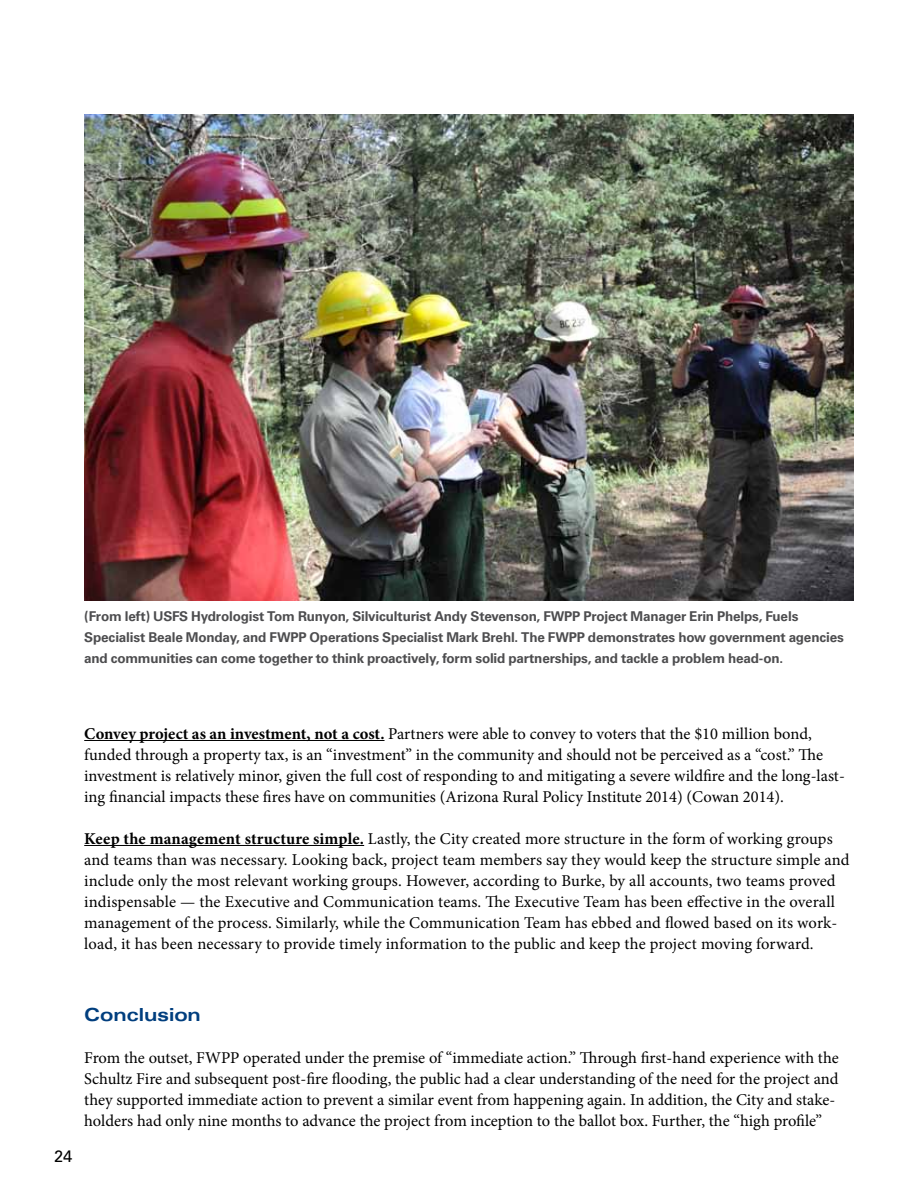
<style>
.page{position:relative;width:918px;height:1188px;background:#fff}
.page>*{position:absolute;margin:0;border:0;box-sizing:border-box;transform-origin:0 0}
.t1{font:700 expanded 18px "Univers";letter-spacing:-.005em;color:#003e7e}
.t2{font:16.5px/21px "Minion Pro";color:#000}
.t3{font:16.5px "Univers";color:#000}
.t4{font:700 13.5px/21px "Univers";letter-spacing:-.015em;color:#4d4d4f}
.s1{font-weight:700}
</style>
<div class="page">
<hr style="left:84px;top:740px;width:301px;height:1px;background:#000">
<hr style="left:84px;top:845px;width:280px;height:1px;background:#000">
<img style="left:84px;top:114px;width:769px;height:486px">
<p class="t4" style="left:84px;top:605px;width:761px">(From left) USFS Hydrologist Tom Runyon, Silviculturist Andy Stevenson, FWPP Project Manager Erin Phelps, Fuels<br>Specialist Beale Monday, and FWPP Operations Specialist Mark Brehl. The FWPP demonstrates how government agencies and communities can come together to think proactively, form solid partnerships, and tackle a problem head-on.</p>
<p class="t2" style="left:84px;top:723px;width:762px"><span class="s1">Convey project as an investment, not a cost.</span> Partners were able to convey to voters that the $10 million bond, funded through a property tax, is an “investment” in the community and should not be perceived as a “cost.” The investment is relatively minor, given the full cost of responding to and mitigating a severe wildfire and the long-last&shy;ing financial impacts these fires have on communities (Arizona Rural Policy Institute 2014) (Cowan 2014).</p>
<p class="t2" style="left:84px;top:828px;width:767px"><span class="s1">Keep the management structure simple.</span> Lastly, the City created more structure in the form of working groups and teams than was necessary. Looking back, project team members say they would keep the structure simple and include only the most relevant working groups. However, according to Burke, by all accounts, two teams proved indispensable — the Executive and Communication teams. The Executive Team has been effective in the overall management of the process. Similarly, while the Communication Team has ebbed and flowed based on its work&shy;load, it has been necessary to provide timely information to the public and keep the project moving forward.</p>
<p class="t3" style="left:54px;top:1146px;width:20px">24</p>
<p class="t1" style="left:84px;top:1004px;width:118px">Conclusion</p>
<p class="t2" style="left:84px;top:1047px;width:756px">From the outset, FWPP operated under the premise of “immediate action.” Through first-hand experience with the Schultz Fire and subsequent post-fire flooding, the public had a clear understanding of the need for the project and they supported immediate action to prevent a similar event from happening again. In addition, the City and stake&shy;holders had only nine months to advance the project from inception to the ballot box. Further, the “high profile”</p>
</div>
